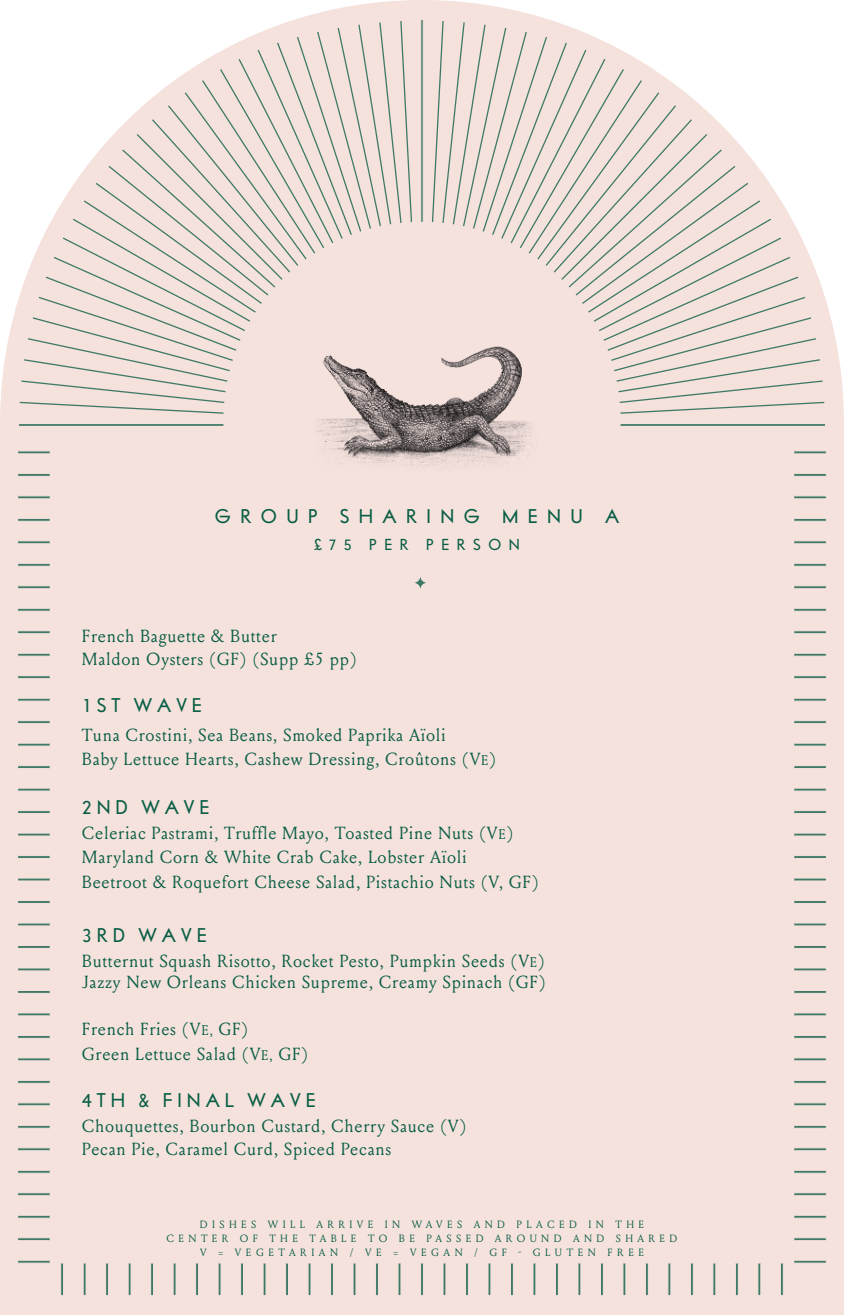
<style>
.page{position:relative;width:844px;height:1315px;background:#fff}
.page>*{position:absolute;margin:0;border:0;box-sizing:border-box;transform-origin:0 0}
.t1{font:17.5px/24.5px "Louize";letter-spacing:.04em;color:#0a5e45}
.t2{font:17.5px "Vogue";letter-spacing:.25em;color:#0a5e45}
.t3{font:17.5px "Vogue";letter-spacing:.5em;color:#0a5e45}
.t4{font:14px "Vogue";letter-spacing:.5em;color:#0a5e45}
.t5{font:10.5px/14px "Louize";letter-spacing:.42em;color:#0a5e45;text-align:center}
.s1{font-size:14px}
</style>
<div class="page">
<div style="left:0;top:0;width:843px;height:1315px;background:#f5e2dd"></div>
<svg style="left:793px;top:450px;width:33px;height:4px"></svg>
<svg style="left:793px;top:473px;width:33px;height:4px"></svg>
<svg style="left:793px;top:495px;width:33px;height:4px"></svg>
<svg style="left:793px;top:518px;width:33px;height:4px"></svg>
<svg style="left:793px;top:540px;width:33px;height:4px"></svg>
<div style="left:793px;top:563px;width:33px;height:3px;background:#3f7a66;border:1px solid #f5e2dd"></div>
<svg style="left:793px;top:585px;width:33px;height:4px"></svg>
<div style="left:793px;top:608px;width:33px;height:3px;background:#3f7a66;border:1px solid #f5e2dd"></div>
<svg style="left:793px;top:630px;width:33px;height:4px"></svg>
<div style="left:793px;top:653px;width:33px;height:3px;background:#3f7a66;border:1px solid #f5e2dd"></div>
<svg style="left:793px;top:675px;width:33px;height:4px"></svg>
<div style="left:793px;top:698px;width:33px;height:3px;background:#3f7a66;border:1px solid #f5e2dd"></div>
<svg style="left:793px;top:720px;width:33px;height:4px"></svg>
<div style="left:793px;top:743px;width:33px;height:3px;background:#3f7a66;border:1px solid #f5e2dd"></div>
<svg style="left:793px;top:765px;width:33px;height:4px"></svg>
<svg style="left:793px;top:787px;width:33px;height:4px"></svg>
<svg style="left:793px;top:810px;width:33px;height:4px"></svg>
<svg style="left:793px;top:832px;width:33px;height:4px"></svg>
<svg style="left:793px;top:855px;width:33px;height:4px"></svg>
<svg style="left:793px;top:877px;width:33px;height:4px"></svg>
<svg style="left:793px;top:900px;width:33px;height:4px"></svg>
<svg style="left:793px;top:922px;width:33px;height:4px"></svg>
<svg style="left:793px;top:945px;width:33px;height:4px"></svg>
<svg style="left:793px;top:967px;width:33px;height:4px"></svg>
<div style="left:793px;top:990px;width:33px;height:3px;background:#3f7a66;border:1px solid #f5e2dd"></div>
<svg style="left:793px;top:1012px;width:33px;height:4px"></svg>
<div style="left:793px;top:1035px;width:33px;height:3px;background:#3f7a66;border:1px solid #f5e2dd"></div>
<svg style="left:793px;top:1057px;width:33px;height:4px"></svg>
<div style="left:793px;top:1080px;width:33px;height:3px;background:#3f7a66;border:1px solid #f5e2dd"></div>
<svg style="left:793px;top:1102px;width:33px;height:4px"></svg>
<div style="left:793px;top:1125px;width:33px;height:3px;background:#3f7a66;border:1px solid #f5e2dd"></div>
<svg style="left:793px;top:1147px;width:33px;height:4px"></svg>
<div style="left:793px;top:1170px;width:33px;height:3px;background:#3f7a66;border:1px solid #f5e2dd"></div>
<svg style="left:793px;top:1192px;width:33px;height:4px"></svg>
<svg style="left:793px;top:1214px;width:33px;height:4px"></svg>
<svg style="left:793px;top:1237px;width:33px;height:4px"></svg>
<svg style="left:793px;top:1259px;width:33px;height:4px"></svg>
<svg style="left:779px;top:1263px;width:4px;height:33px"></svg>
<svg style="left:757px;top:1263px;width:4px;height:33px"></svg>
<svg style="left:734px;top:1263px;width:4px;height:33px"></svg>
<svg style="left:712px;top:1263px;width:4px;height:33px"></svg>
<svg style="left:689px;top:1263px;width:4px;height:33px"></svg>
<svg style="left:667px;top:1263px;width:4px;height:33px"></svg>
<svg style="left:644px;top:1263px;width:4px;height:33px"></svg>
<svg style="left:622px;top:1263px;width:4px;height:33px"></svg>
<div style="left:600px;top:1263px;width:3px;height:33px;background:#3f7a66;border:1px solid #f5e2dd"></div>
<svg style="left:577px;top:1263px;width:4px;height:33px"></svg>
<div style="left:555px;top:1263px;width:3px;height:33px;background:#3f7a66;border:1px solid #f5e2dd"></div>
<svg style="left:532px;top:1263px;width:4px;height:33px"></svg>
<div style="left:510px;top:1263px;width:3px;height:33px;background:#3f7a66;border:1px solid #f5e2dd"></div>
<svg style="left:487px;top:1263px;width:4px;height:33px"></svg>
<div style="left:465px;top:1263px;width:3px;height:33px;background:#3f7a66;border:1px solid #f5e2dd"></div>
<svg style="left:442px;top:1263px;width:4px;height:33px"></svg>
<svg style="left:420px;top:1263px;width:4px;height:33px"></svg>
<svg style="left:397px;top:1263px;width:4px;height:33px"></svg>
<svg style="left:375px;top:1263px;width:4px;height:33px"></svg>
<svg style="left:352px;top:1263px;width:4px;height:33px"></svg>
<svg style="left:330px;top:1263px;width:4px;height:33px"></svg>
<svg style="left:307px;top:1263px;width:4px;height:33px"></svg>
<svg style="left:285px;top:1263px;width:4px;height:33px"></svg>
<svg style="left:262px;top:1263px;width:4px;height:33px"></svg>
<svg style="left:240px;top:1263px;width:4px;height:33px"></svg>
<hr style="left:218px;top:1263px;width:3px;height:33px;background:#3f7a66">
<svg style="left:195px;top:1263px;width:4px;height:33px"></svg>
<div style="left:173px;top:1263px;width:3px;height:33px;background:#3f7a66;border:1px solid #f5e2dd"></div>
<svg style="left:150px;top:1263px;width:4px;height:33px"></svg>
<div style="left:128px;top:1263px;width:3px;height:33px;background:#3f7a66;border:1px solid #f5e2dd"></div>
<svg style="left:105px;top:1263px;width:4px;height:33px"></svg>
<div style="left:83px;top:1263px;width:3px;height:33px;background:#3f7a66;border:1px solid #f5e2dd"></div>
<svg style="left:60px;top:1263px;width:4px;height:33px"></svg>
<svg style="left:17px;top:450px;width:33px;height:4px"></svg>
<svg style="left:17px;top:473px;width:33px;height:4px"></svg>
<svg style="left:17px;top:495px;width:33px;height:4px"></svg>
<svg style="left:17px;top:518px;width:33px;height:4px"></svg>
<svg style="left:17px;top:540px;width:33px;height:4px"></svg>
<div style="left:17px;top:563px;width:33px;height:3px;background:#3f7a66;border:1px solid #f5e2dd"></div>
<svg style="left:17px;top:585px;width:33px;height:4px"></svg>
<div style="left:17px;top:608px;width:33px;height:3px;background:#3f7a66;border:1px solid #f5e2dd"></div>
<svg style="left:17px;top:630px;width:33px;height:4px"></svg>
<div style="left:17px;top:653px;width:33px;height:3px;background:#3f7a66;border:1px solid #f5e2dd"></div>
<svg style="left:17px;top:675px;width:33px;height:4px"></svg>
<div style="left:17px;top:698px;width:33px;height:3px;background:#3f7a66;border:1px solid #f5e2dd"></div>
<svg style="left:17px;top:720px;width:33px;height:4px"></svg>
<div style="left:17px;top:743px;width:33px;height:3px;background:#3f7a66;border:1px solid #f5e2dd"></div>
<svg style="left:17px;top:765px;width:33px;height:4px"></svg>
<svg style="left:17px;top:787px;width:33px;height:4px"></svg>
<svg style="left:17px;top:810px;width:33px;height:4px"></svg>
<svg style="left:17px;top:832px;width:33px;height:4px"></svg>
<svg style="left:17px;top:855px;width:33px;height:4px"></svg>
<svg style="left:17px;top:877px;width:33px;height:4px"></svg>
<svg style="left:17px;top:900px;width:33px;height:4px"></svg>
<svg style="left:17px;top:922px;width:33px;height:4px"></svg>
<svg style="left:17px;top:945px;width:33px;height:4px"></svg>
<svg style="left:17px;top:967px;width:33px;height:4px"></svg>
<div style="left:17px;top:990px;width:33px;height:3px;background:#3f7a66;border:1px solid #f5e2dd"></div>
<svg style="left:17px;top:1012px;width:33px;height:4px"></svg>
<div style="left:17px;top:1035px;width:33px;height:3px;background:#3f7a66;border:1px solid #f5e2dd"></div>
<svg style="left:17px;top:1057px;width:33px;height:4px"></svg>
<div style="left:17px;top:1080px;width:33px;height:3px;background:#3f7a66;border:1px solid #f5e2dd"></div>
<svg style="left:17px;top:1102px;width:33px;height:4px"></svg>
<div style="left:17px;top:1125px;width:33px;height:3px;background:#3f7a66;border:1px solid #f5e2dd"></div>
<svg style="left:17px;top:1147px;width:33px;height:4px"></svg>
<div style="left:17px;top:1170px;width:33px;height:3px;background:#3f7a66;border:1px solid #f5e2dd"></div>
<svg style="left:17px;top:1192px;width:33px;height:4px"></svg>
<svg style="left:17px;top:1214px;width:33px;height:4px"></svg>
<svg style="left:17px;top:1237px;width:33px;height:4px"></svg>
<svg style="left:17px;top:1259px;width:33px;height:4px"></svg>
<div style="left:420px;top:19px;width:3px;height:405px;background:#3f7a66;border:1px solid #f5e2dd"></div>
<svg style="left:20px;top:21px;width:804px;height:401px"></svg>
<svg style="left:620px;top:422px;width:206px;height:5px"></svg>
<svg style="left:17px;top:422px;width:206px;height:5px"></svg>
<div style="left:223px;top:222px;width:397px;height:397px;background:#f5e2dd;border-radius:50%"></div>
<img style="left:317px;top:346px;width:215px;height:121px">
<svg style="left:413px;top:576px;width:14px;height:13px"></svg>
<p class="t3" style="left:214px;top:504px;width:406px">GROUP SHARING MENU A</p>
<p class="t4" style="left:314px;top:534px;width:208px">£75 PER PERSON</p>
<p class="t1" style="left:82px;top:623px;width:276px;line-height:23.6px">French Baguette &amp; Butter<br>Maldon Oysters (GF) (Supp £5 pp)</p>
<p class="t2" style="left:82px;top:692px;width:122px">1ST WAVE</p>
<p class="t1" style="left:82px;top:721px;width:415px">Tuna Crostini, Sea Beans, Smoked Paprika Aïoli<br>Baby Lettuce Hearts, Cashew Dressing, Croûtons (V<span class="s1">E</span>)</p>
<p class="t2" style="left:82px;top:795px;width:129px">2ND WAVE</p>
<p class="t1" style="left:82px;top:819px;width:458px">Celeriac Pastrami, Truffle Mayo, Toasted Pine Nuts (V<span class="s1">E</span>)<br>Maryland Corn &amp; White Crab Cake, Lobster Aïoli<br>Beetroot &amp; Roquefort Cheese Salad, Pistachio Nuts (V, GF)</p>
<p class="t2" style="left:82px;top:923px;width:126px">3RD WAVE</p>
<p class="t1" style="left:82px;top:949px;width:465px;line-height:21.9px">Butternut Squash Risotto, Rocket Pesto, Pumpkin Seeds (V<span class="s1">E</span>)<br>Jazzy New Orleans Chicken Supreme, Creamy Spinach (GF)</p>
<p class="t1" style="left:82px;top:1015px;width:228px;line-height:25.4px">French Fries (V<span class="s1">E,</span> GF)<br>Green Lettuce Salad (V<span class="s1">E,</span> GF)</p>
<p class="t2" style="left:82px;top:1088px;width:235px">4TH &amp; FINAL WAVE</p>
<p class="t1" style="left:82px;top:1113px;width:386px;line-height:22.8px">Chouquettes, Bourbon Custard, Cherry Sauce (V)<br>Pecan Pie, Caramel Curd, Spiced Pecans</p>
<p class="t5" style="left:166px;top:1217px;width:512px">DISHES WILL ARRIVE IN WAVES AND PLACED IN THE<br>CENTER OF THE TABLE TO BE PASSED AROUND AND SHARED<br>V = VEGETARIAN / VE = VEGAN / GF - GLUTEN FREE</p>
</div>
